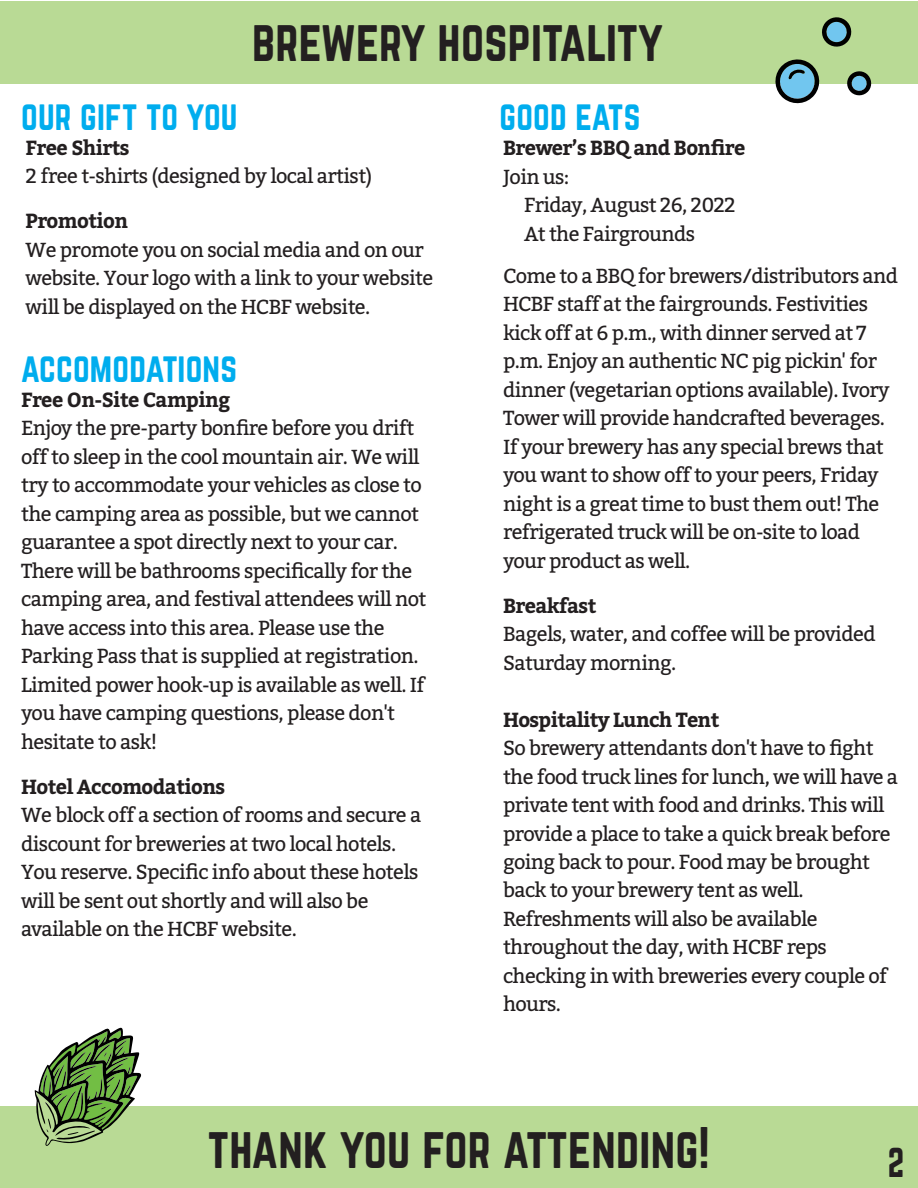
<style>
.page{position:relative;width:918px;height:1188px;background:#fff}
.page>*{position:absolute;margin:0;border:0;box-sizing:border-box;transform-origin:0 0}
.t1{font:51.3px "Norwester";letter-spacing:.005em;color:#231f20;scale:.9 1}
.t2{font:36.6px "Norwester";letter-spacing:.005em;color:#00adee;scale:.91 1}
.t3{font:36.6px "Norwester";color:#231f20;scale:.9 1}
.t4{font:20.4px/28.5px "Bitter";letter-spacing:-.035em;color:#231f20}
.t5{font:700 20.4px "Bitter";letter-spacing:-.03em;color:#231f20}
</style>
<div class="page">
<div style="left:0;top:1px;width:918px;height:82px;background:#b9da95"></div>
<div style="left:0;top:1107px;width:918px;height:81px;background:#b9da95"></div>
<svg style="left:846px;top:71px;width:27px;height:25px"></svg>
<svg style="left:822px;top:17px;width:30px;height:30px"></svg>
<svg style="left:773px;top:59px;width:49px;height:45px"></svg>
<svg style="left:35px;top:1027px;width:107px;height:119px"></svg>
<h1 class="t1" style="left:252px;top:16px;width:458px">BREWERY HOSPITALITY</h1>
<h2 class="t2" style="left:21px;top:98px;width:239px">OUR GIFT TO YOU</h2>
<p class="t5" style="left:26px;top:134px;width:105px">Free Shirts</p>
<p class="t4" style="left:26px;top:162px;width:348px">2 free t-shirts (designed by local artist)</p>
<p class="t5" style="left:26px;top:208px;width:104px">Promotion</p>
<p class="t4" style="left:26px;top:235px;width:409px">We promote you on social media and on our website. Your logo with a link to your website will be displayed on the HCBF website.</p>
<h2 class="t2" style="left:21px;top:350px;width:239px">ACCOMODATIONS</h2>
<p class="t5" style="left:21px;top:386px;width:211px">Free On-Site Camping</p>
<p class="t4" style="left:21px;top:414px;width:407px">Enjoy the pre-party bonfire before you drift off to sleep in the cool mountain air. We will try to accommodate your vehicles as close to the camping area as possible, but we cannot guarantee a spot directly next to your car.<br>There will be bathrooms specifically for the camping area, and festival attendees will not have access into this area. Please use the Parking Pass that is supplied at registration.<br>Limited power hook-up is available as well. If you have camping questions, please don't hesitate to ask!</p>
<p class="t5" style="left:21px;top:773px;width:206px">Hotel Accomodations</p>
<p class="t4" style="left:21px;top:801px;width:402px">We block off a section of rooms and secure a discount for breweries at two local hotels.<br>You reserve. Specific info about these hotels will be sent out shortly and will also be available on the HCBF website.</p>
<h2 class="t2" style="left:500px;top:98px;width:156px">GOOD EATS</h2>
<p class="t5" style="left:503px;top:135px;width:244px">Brewer’s BBQ and Bonfire</p>
<p class="t4" style="left:524px;top:162px;width:213px;text-indent:-21px">Join us:<br>Friday, August 26, 2022<br>At the Fairgrounds</p>
<p class="t4" style="left:503px;top:261px;width:397px">Come to a BBQ for brewers/distributors and HCBF staff at the fairgrounds. Festivities kick off at 6 p.m., with dinner served at 7 p.m. Enjoy an authentic NC pig pickin' for dinner (vegetarian options available). Ivory Tower will provide handcrafted beverages.<br>If your brewery has any special brews that you want to show off to your peers, Friday night is a great time to bust them out! The refrigerated truck will be on-site to load your product as well.</p>
<p class="t5" style="left:503px;top:592px;width:95px">Breakfast</p>
<p class="t4" style="left:503px;top:620px;width:374px">Bagels, water, and coffee will be provided<br>Saturday morning.</p>
<p class="t5" style="left:503px;top:706px;width:218px">Hospitality Lunch Tent</p>
<p class="t4" style="left:503px;top:734px;width:396px">So brewery attendants don't have to fight the food truck lines for lunch, we will have a private tent with food and drinks. This will provide a place to take a quick break before going back to pour. Food may be brought back to your brewery tent as well.<br>Refreshments will also be available throughout the day, with HCBF reps checking in with breweries every couple of hours.</p>
<h1 class="t1" style="left:208px;top:1123px;width:559px">THANK YOU FOR ATTENDING!</h1>
<h2 class="t3" style="left:888px;top:1145px;width:20px">2</h2>
</div>
